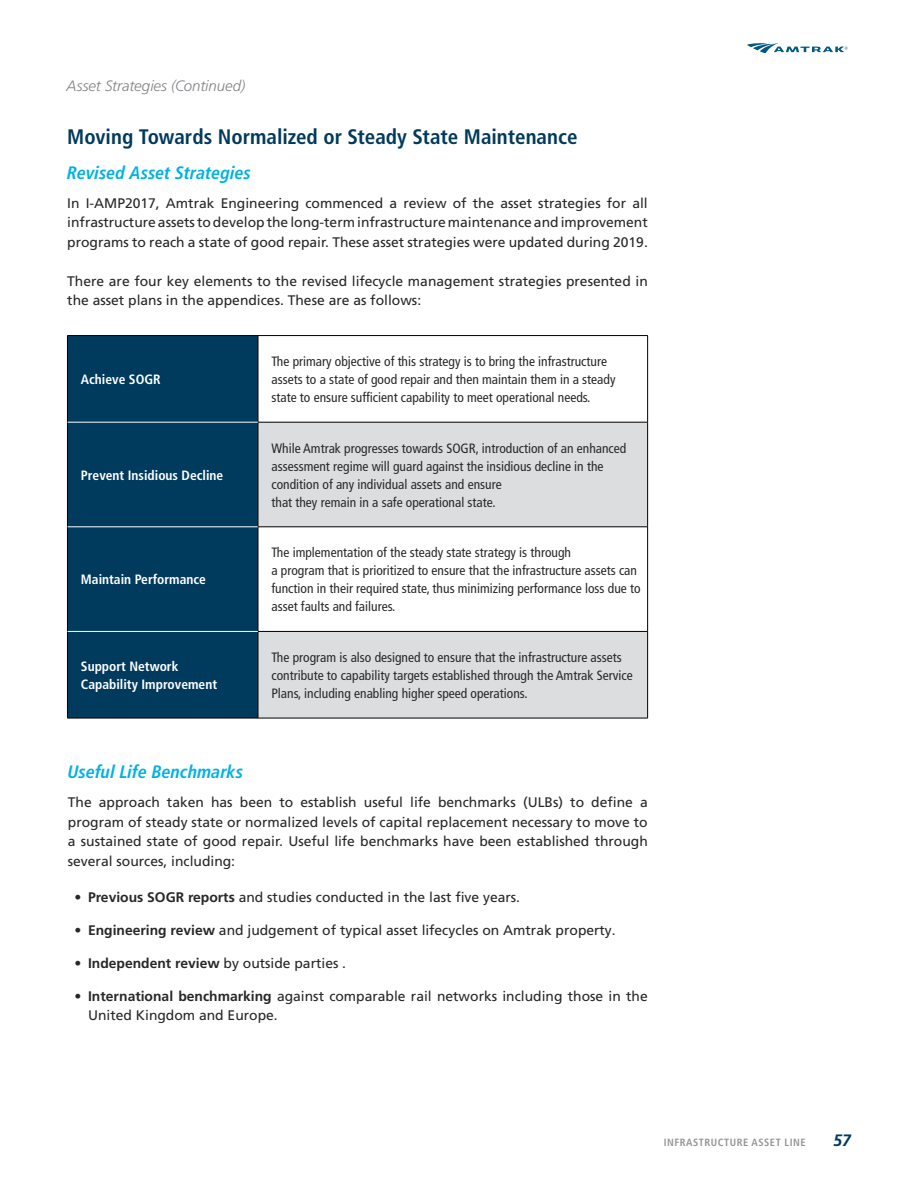
<style>
.page{position:relative;width:918px;height:1188px;background:#fff}
.page>*{position:absolute;margin:0;border:0;box-sizing:border-box;transform-origin:0 0}
.t1{font:700 condensed 21px "Frutiger LT Pro";color:#003a5d}
.t2{font:italic 700 condensed 18px "Frutiger LT Pro";color:#00b2e3}
.t3{font:italic 700 16.5px "Frutiger LT Pro";color:#003a5d}
.t4{font:italic 300 15px "Frutiger LT Pro";color:#808285}
.t5{font:13.8px/19.5px "Frutiger LT Pro";color:#292829;text-align:justify}
.t6{font:condensed 13.5px/18px "Frutiger LT Pro";color:#292829}
.t7{font:700 condensed 13.5px/18px "Frutiger LT Pro";color:#fff}
.t8{font:700 condensed 10.5px "Frutiger LT Pro";letter-spacing:.05em;color:#939598}
.s1{font-weight:700}
</style>
<div class="page">
<div style="left:68px;top:336px;width:190px;height:382px;background:#003a5d"></div>
<svg style="left:259px;top:423px;width:388px;height:295px;fill:#dcddde"></svg>
<hr style="left:67px;top:335px;width:191px;height:1px;background:#000">
<hr style="left:67px;top:336px;width:1px;height:86px;background:#000">
<hr style="left:258px;top:335px;width:390px;height:1px;background:#000">
<hr style="left:258px;top:336px;width:1px;height:86px;background:#000">
<hr style="left:647px;top:336px;width:1px;height:86px;background:#000">
<hr style="left:67px;top:422px;width:1px;height:105px;background:#000">
<hr style="left:258px;top:422px;width:390px;height:1px;background:#000">
<hr style="left:258px;top:422px;width:1px;height:105px;background:#000">
<hr style="left:647px;top:422px;width:1px;height:105px;background:#000">
<hr style="left:67px;top:527px;width:1px;height:104px;background:#000">
<hr style="left:258px;top:527px;width:390px;height:1px;background:#000">
<hr style="left:258px;top:527px;width:1px;height:104px;background:#000">
<hr style="left:647px;top:527px;width:1px;height:104px;background:#000">
<hr style="left:67px;top:631px;width:1px;height:87px;background:#000">
<hr style="left:258px;top:631px;width:390px;height:1px;background:#000">
<hr style="left:258px;top:632px;width:1px;height:86px;background:#000">
<hr style="left:647px;top:632px;width:1px;height:86px;background:#000">
<hr style="left:67px;top:718px;width:191px;height:1px;background:#000">
<hr style="left:258px;top:718px;width:390px;height:1px;background:#000">
<hr style="left:68px;top:422px;width:190px;height:1px;background:#fff">
<hr style="left:68px;top:527px;width:190px;height:1px;background:#fff">
<hr style="left:68px;top:631px;width:190px;height:1px;background:#fff">
<svg style="left:747px;top:43px;width:101px;height:10px"></svg>
<p class="t4" style="left:66px;top:77px;width:180px">Asset Strategies (Continued)</p>
<h1 class="t1" style="left:67px;top:124px;width:512px">Moving Towards Normalized or Steady State Maintenance</h1>
<h2 class="t2" style="left:67px;top:162px;width:185px">Revised Asset Strategies</h2>
<p class="t5" style="left:67px;top:193px;width:582px">In I-AMP2017, Amtrak Engineering commenced a review of the asset strategies for all infrastructure assets to develop the long-term infrastructure maintenance and improvement programs to reach a state of good repair. These asset strategies were updated during 2019.</p>
<p class="t5" style="left:67px;top:271px;width:582px">There are four key elements to the revised lifecycle management strategies presented in the asset plans in the appendices. These are as follows:</p>
<p class="t7" style="left:81px;top:370px;width:80px">Achieve SOGR</p>
<p class="t7" style="left:81px;top:466px;width:144px">Prevent Insidious Decline</p>
<p class="t7" style="left:81px;top:571px;width:127px">Maintain Performance</p>
<p class="t6" style="left:271px;top:352px;width:346px">The primary objective of this strategy is to bring the infrastructure assets to a state of good repair and then maintain them in a steady state to ensure sufficient capability to meet operational needs.</p>
<p class="t6" style="left:271px;top:439px;width:356px">While Amtrak progresses towards SOGR, introduction of an enhanced assessment regime will guard against the insidious decline in the condition of any individual assets and ensure<br>that they remain in a safe operational state.</p>
<p class="t6" style="left:271px;top:544px;width:371px">The implementation of the steady state strategy is through<br>a program that is prioritized to ensure that the infrastructure assets can function in their required state, thus minimizing performance loss due to asset faults and failures.</p>
<p class="t7" style="left:81px;top:657px;width:138px">Support Network<br>Capability Improvement</p>
<p class="t6" style="left:271px;top:648px;width:363px">The program is also designed to ensure that the infrastructure assets contribute to capability targets established through the Amtrak Service<br>Plans, including enabling higher speed operations.</p>
<h2 class="t2" style="left:68px;top:761px;width:177px">Useful Life Benchmarks</h2>
<p class="t5" style="left:68px;top:793px;width:581px">The approach taken has been to establish useful life benchmarks (ULBs) to define a program of steady state or normalized levels of capital replacement necessary to move to a sustained state of good repair. Useful life benchmarks have been established through several sources, including:</p>
<p class="t5" style="left:75px;top:887px;width:447px">• <span class="s1">Previous SOGR reports</span> and studies conducted in the last five years.</p>
<p class="t5" style="left:75px;top:920px;width:543px">• <span class="s1">Engineering review</span> and judgement of typical asset lifecycles on Amtrak property.</p>
<p class="t5" style="left:75px;top:953px;width:273px">• <span class="s1">Independent review</span> by outside parties .</p>
<p class="t5" style="left:88px;top:986px;width:561px;text-indent:-14px">• <span class="s1">International benchmarking</span> against comparable rail networks including those in the<br>United Kingdom and Europe.</p>
<p class="t8" style="left:664px;top:1137px;width:142px">Infrastructure Asset Line</p>
<p class="t3" style="left:833px;top:1131px;width:19px">57</p>
</div>
